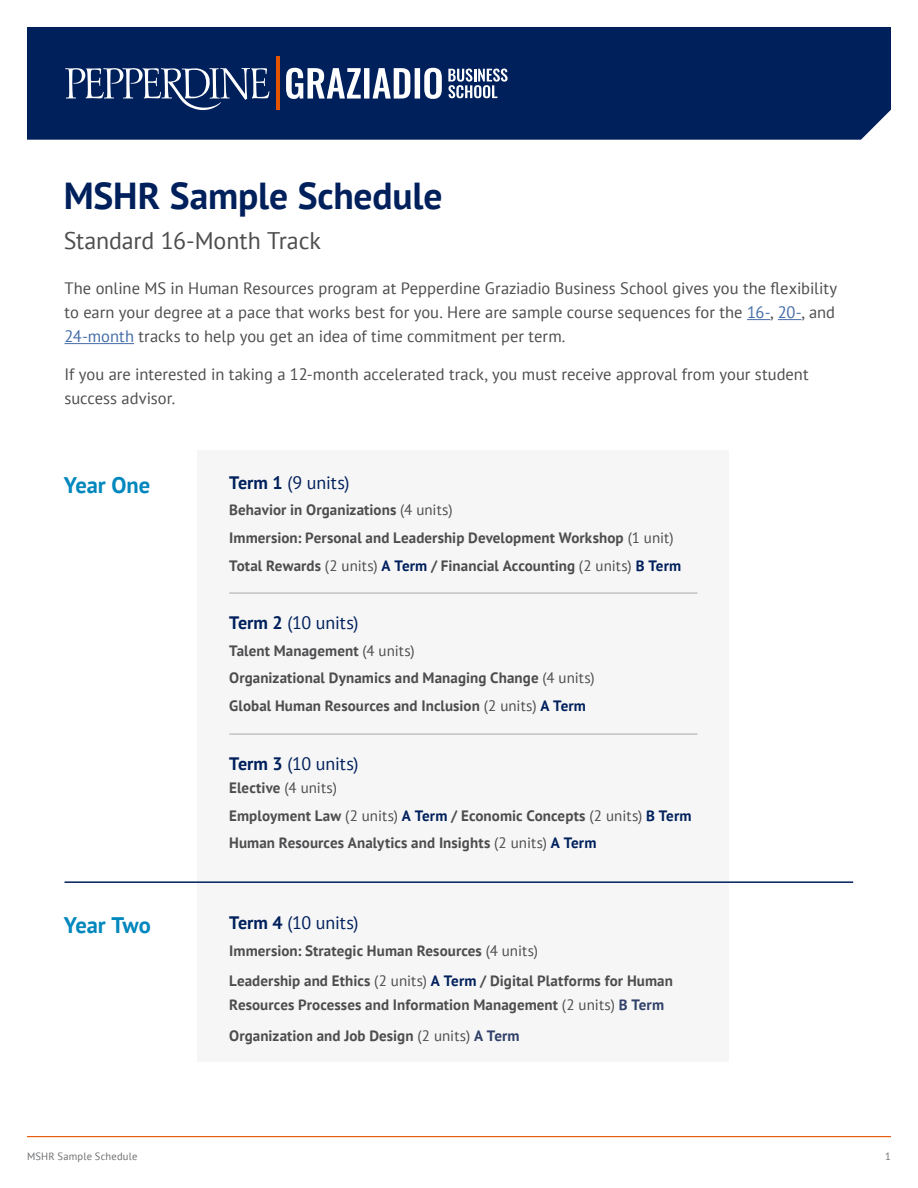
<style>
.page{position:relative;width:918px;height:1188px;background:#fff}
.page>*{position:absolute;margin:0;border:0;box-sizing:border-box;transform-origin:0 0}
.t1{font:700 37.5px "PT Sans";letter-spacing:-.005em;color:#00205c}
.t2{font:24px "PT Sans";letter-spacing:-.005em;color:#4d4d4f}
.t3{font:700 22.5px "PT Sans";letter-spacing:-.005em;color:#0087be}
.t4{font:18px "PT Sans";letter-spacing:-.005em;color:#00205c}
.t5{font:16.5px/24px "PT Sans";color:#4d4d4f}
.t6{font:700 15px/27.8px "PT Sans";letter-spacing:.005em;color:#4d4d4f}
.t7{font:10.5px "PT Sans";letter-spacing:.02em;color:#6d6e71}
.s1{color:#456da9}
.s2{font-weight:700}
.s3{font-weight:400}
.s4{color:#00205c}
.s5{color:#304069}
</style>
<div class="page">
<hr style="left:27px;top:1136px;width:864px;height:1px;background:#e65400">
<div style="left:27px;top:27px;width:864px;height:113px;background:#00205c"></div>
<svg style="left:286px;top:68px;width:156px;height:31px"></svg>
<svg style="left:448px;top:69px;width:60px;height:29px"></svg>
<hr style="left:276px;top:57px;width:3px;height:53px;background:#e45400">
<svg style="left:65px;top:68px;width:204px;height:42px;background:#395280"></svg>
<div style="left:198px;top:450px;width:531px;height:612px;background:#f6f6f6"></div>
<svg style="left:747px;top:319px;width:23px;height:1px"></svg>
<svg style="left:778px;top:319px;width:23px;height:1px"></svg>
<hr style="left:65px;top:343px;width:69px;height:1px;background:#456da9">
<hr style="left:229px;top:593px;width:468px;height:1px;background:#a7a9ac">
<hr style="left:229px;top:734px;width:468px;height:1px;background:#a7a9ac">
<hr style="left:65px;top:881px;width:788px;height:2px;background:#00205c">
<h1 class="t1" style="left:64px;top:171px;width:380px">MSHR Sample Schedule</h1>
<h2 class="t2" style="left:64px;top:225px;width:259px">Standard 16-Month Track</h2>
<p class="t5" style="left:65px;top:276px;width:774px">The online MS in Human Resources program at Pepperdine Graziadio Business School gives you the flexibility to earn your degree at a pace that works best for you. Here are sample course sequences for the <span class="s1">16-</span>, <span class="s1">20-</span>, and<br><span class="s1">24-month</span> tracks to help you get an idea of time commitment per term.</p>
<p class="t5" style="left:65px;top:362px;width:746px">If you are interested in taking a 12-month accelerated track, you must receive approval from your student success advisor.</p>
<h3 class="t3" style="left:64px;top:470px;width:88px">Year One</h3>
<h3 class="t3" style="left:64px;top:910px;width:89px">Year Two</h3>
<p class="t4" style="left:229px;top:471px;width:122px"><span class="s2">Term 1</span> (9 units)</p>
<p class="t6" style="left:229px;top:496px;width:454px">Behavior in Organizations <span class="s3">(4 units)<br></span>Immersion: Personal and Leadership Development Workshop <span class="s3">(1 unit)<br></span>Total Rewards <span class="s3">(2 units)</span> <span class="s4">A Term</span> / Financial Accounting <span class="s3">(2 units)</span> <span class="s4">B Term</span></p>
<p class="t4" style="left:229px;top:612px;width:131px"><span class="s2">Term 2</span> (10 units)</p>
<p class="t6" style="left:229px;top:636px;width:367px">Talent Management <span class="s3">(4 units)<br></span>Organizational Dynamics and Managing Change <span class="s3">(4 units)<br></span>Global Human Resources and Inclusion <span class="s3">(2 units)</span> <span class="s4">A Term</span></p>
<p class="t4" style="left:229px;top:752px;width:131px"><span class="s2">Term 3</span> (10 units)</p>
<p class="t6" style="left:229px;top:773px;width:464px">Elective <span class="s3">(4 units)<br></span>Employment Law <span class="s3">(2 units)</span> <span class="s4">A Term</span> / Economic Concepts <span class="s3">(2 units)</span> <span class="s4">B Term<br></span>Human Resources Analytics and Insights <span class="s3">(2 units)</span> <span class="s4">A Term</span></p>
<p class="t4" style="left:229px;top:911px;width:131px"><span class="s2">Term 4</span> (10 units)</p>
<p class="t6" style="left:229px;top:935px;width:445px;line-height:30.8px">Immersion: Strategic Human Resources <span class="s3">(4 units)<br></span>Leadership and Ethics <span class="s3">(2 units)</span> <span class="s4">A Term</span> / Digital Platforms for Human</p>
<p class="t6" style="left:229px;top:989px;width:436px;line-height:30.8px">Resources Processes and Information Management <span class="s3">(2 units)</span> <span class="s5">B Term<br></span>Organization and Job Design <span class="s3">(2 units)</span> <span class="s5">A Term</span></p>
<p class="t7" style="left:27px;top:1149px;width:112px">MSHR Sample Schedule</p>
<p class="t7" style="left:885px;top:1149px;width:7px">1</p>
</div>
